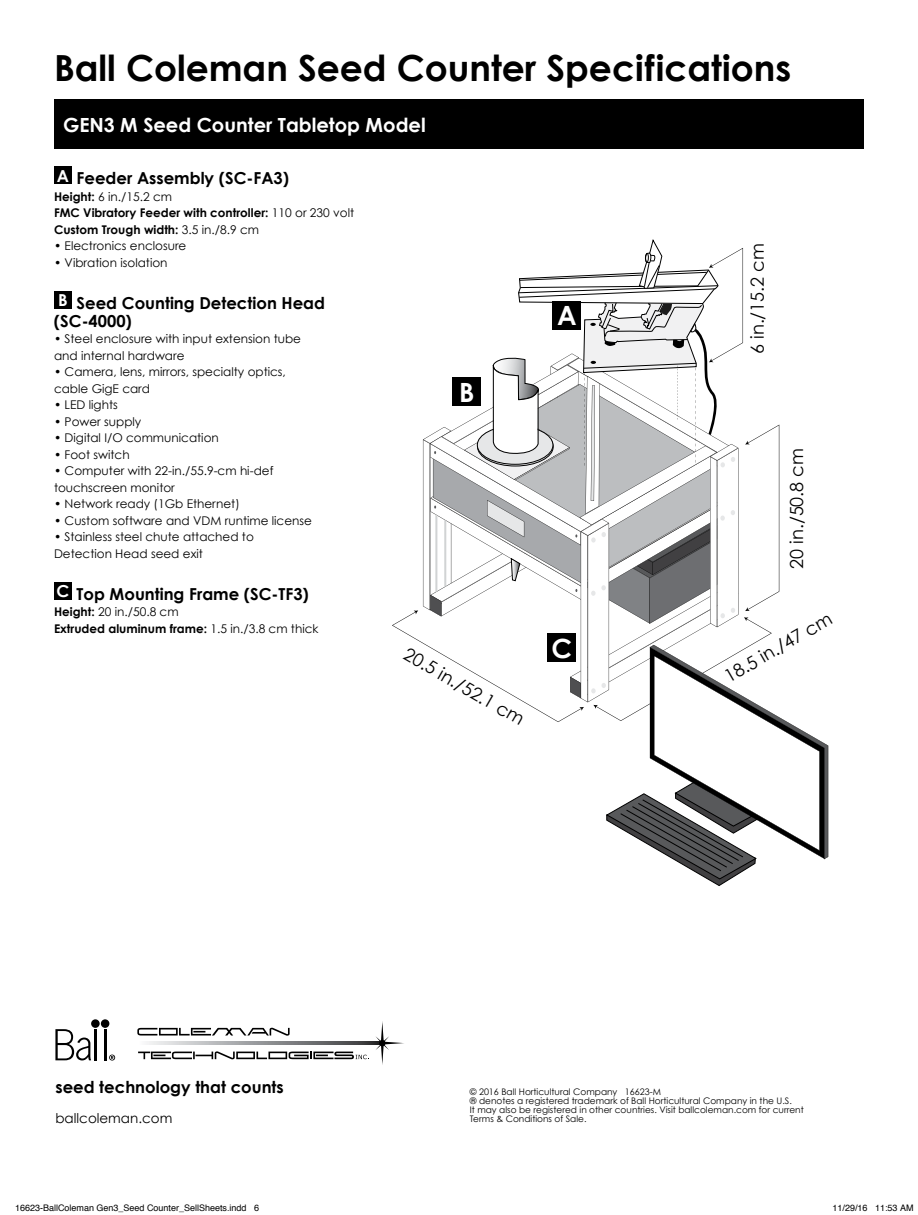
<style>
.page{position:relative;width:918px;height:1215px;background:#fff}
.page>*{position:absolute;margin:0;border:0;box-sizing:border-box;transform-origin:0 0}
.t1{font:700 36px "Century Gothic";color:#000}
.t2{font:700 26.55px "Century Gothic";color:#fff}
.t3{font:700 19.5px "Century Gothic";color:#fff}
.t4{font:18px "Century Gothic";color:#000}
.t5{font:700 16.5px/18px "Century Gothic";color:#000}
.t6{font:13.5px "Century Gothic";color:#000}
.t7{font:12px/16.5px "Century Gothic";color:#000}
.t8{font:700 12px/16.5px "Century Gothic";color:#000}
.t9{font:9px/9px "Century Gothic";color:#000}
.t10{font:9px "Helvetica";color:#000}
.s1{font-weight:400}
</style>
<div class="page">
<div style="left:54px;top:99px;width:810px;height:50px;background:#000"></div>
<div style="left:54px;top:166px;width:18px;height:18px;background:#000"></div>
<div style="left:54px;top:291px;width:18px;height:18px;background:#000"></div>
<div style="left:54px;top:582px;width:18px;height:18px;background:#000"></div>
<svg style="left:392px;top:239px;width:436px;height:647px"></svg>
<div style="left:548px;top:633px;width:28px;height:29px;background:#000"></div>
<div style="left:452px;top:377px;width:29px;height:29px;background:#000"></div>
<div style="left:552px;top:301px;width:29px;height:29px;background:#000"></div>
<div style="left:91px;top:1019px;width:9px;height:9px;background:#000;border-radius:50%"></div>
<div style="left:101px;top:1019px;width:8px;height:9px;background:#000;border-radius:50%"></div>
<svg style="left:55px;top:1029px;width:36px;height:31px"></svg>
<hr style="left:94px;top:1029px;width:2px;height:31px;background:#000">
<hr style="left:104px;top:1029px;width:2px;height:31px;background:#000">
<svg style="left:109px;top:1055px;width:6px;height:6px"></svg>
<svg style="left:137px;top:1028px;width:153px;height:8px"></svg>
<svg style="left:147px;top:1041px;width:228px;height:4px"></svg>
<svg style="left:138px;top:1051px;width:231px;height:8px"></svg>
<svg style="left:375px;top:1021px;width:29px;height:44px"></svg>
<h1 class="t1" style="left:54px;top:45px;width:739px">Ball Coleman Seed Counter Specifications</h1>
<h3 class="t3" style="left:63px;top:112px;width:364px">GEN3 M Seed Counter Tabletop Model</h3>
<h3 class="t5" style="left:57px;top:169px;width:234px"><sup>A</sup> Feeder Assembly (SC-FA3)</h3>
<p class="t8" style="left:54px;top:188px;width:302px">Height: <span class="s1">6 in./15.2 cm<br></span>FMC Vibratory Feeder with controller: <span class="s1">110 or 230 volt<br></span>Custom Trough width: <span class="s1">3.5 in./8.9 cm</span></p>
<p class="t7" style="left:54px;top:238px;width:134px">• Electronics enclosure</p>
<p class="t7" style="left:54px;top:254px;width:115px">• Vibration isolation</p>
<h3 class="t5" style="left:54px;top:293px;width:273px"><sup>B</sup> Seed Counting Detection Head (SC-4000)</h3>
<p class="t7" style="left:54px;top:331px;width:249px">• Steel enclosure with input extension tube and internal hardware</p>
<p class="t7" style="left:54px;top:364px;width:233px">• Camera, lens, mirrors, specialty optics, cable GigE card</p>
<p class="t7" style="left:54px;top:397px;width:65px">• LED lights</p>
<p class="t7" style="left:54px;top:413px;width:89px">• Power supply</p>
<p class="t7" style="left:54px;top:430px;width:166px">• Digital I/O communication</p>
<p class="t7" style="left:54px;top:446px;width:77px">• Foot switch</p>
<p class="t7" style="left:54px;top:463px;width:221px">• Computer with 22-in./55.9-cm hi-def touchscreen monitor</p>
<p class="t7" style="left:54px;top:496px;width:187px">• Network ready (1Gb Ethernet)</p>
<p class="t7" style="left:54px;top:512px;width:259px">• Custom software and VDM runtime license</p>
<p class="t7" style="left:54px;top:529px;width:201px">• Stainless steel chute attached to<br>Detection Head seed exit</p>
<h3 class="t5" style="left:57px;top:584px;width:254px"><sup>C</sup> Top Mounting Frame (SC-TF3)</h3>
<p class="t8" style="left:54px;top:603px;width:266px">Height: <span class="s1">20 in./50.8 cm<br></span>Extruded aluminum frame: <span class="s1">1.5 in./3.8 cm thick</span></p>
<h3 class="t4" style="left:411px;top:643px;width:137px;rotate:30deg">20.5 in./52.1 cm</h3>
<h3 class="t4" style="left:746px;top:354px;width:112px;rotate:-90deg">6 in./15.2 cm</h3>
<h2 class="t2" style="left:557px;top:299px;width:21px">A</h2>
<h2 class="t2" style="left:459px;top:375px;width:17px">B</h2>
<h3 class="t4" style="left:786px;top:569px;width:122px;rotate:-90deg">20 in./50.8 cm</h3>
<h3 class="t4" style="left:721px;top:668px;width:122px;rotate:-30deg">18.5 in./47 cm</h3>
<h2 class="t2" style="left:552px;top:632px;width:22px">C</h2>
<h3 class="t5" style="left:55px;top:1077px;width:230px">seed technology that counts</h3>
<p class="t6" style="left:55px;top:1110px;width:118px">ballcoleman.com</p>
<p class="t9" style="left:470px;top:1087px;width:336px">© 2016 Ball Horticultural Company 16623-M<br>® denotes a registered trademark of Ball Horticultural Company in the U.S.<br>It may also be registered in other countries. Visit ballcoleman.com for current Terms &amp; Conditions of Sale.</p>
<p class="t10" style="left:15px;top:1200px;width:246px">16623-BallColeman Gen3_Seed Counter_SellSheets.indd 6</p>
<p class="t10" style="left:832px;top:1200px;width:83px">11/29/16 11:53 AM</p>
</div>
